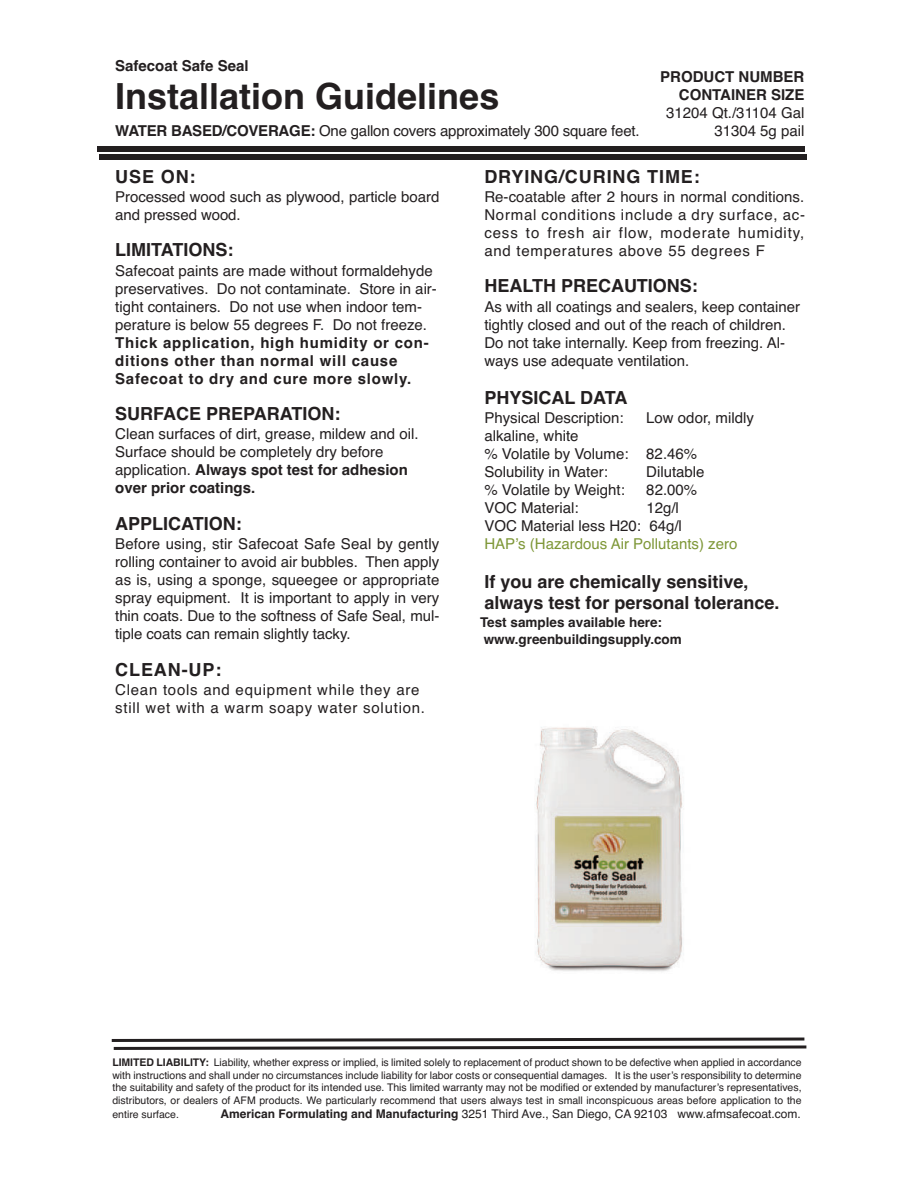
<style>
.page{position:relative;width:918px;height:1188px;background:#fff}
.page>*{position:absolute;margin:0;border:0;box-sizing:border-box;transform-origin:0 0}
.t1{font:700 36px "Helvetica";color:#231f20}
.t2{font:700 18px/21.6px "Helvetica";color:#231f20}
.t3{font:700 18px "Helvetica";letter-spacing:.05em;color:#231f20}
.t4{font:15px/18px "Helvetica";color:#231f20}
.t5{font:700 15px/18px "Helvetica";letter-spacing:.05em;color:#231f20}
.t6{font:15px/18px "Helvetica";letter-spacing:.05em;color:#231f20}
.t7{font:700 15px/18px "Helvetica";color:#231f20;text-align:right}
.t8{font:15px "Helvetica";color:#7e9737}
.t9{font:700 13.5px/16.2px "Helvetica";color:#231f20}
.t10{font:12px "Helvetica";color:#231f20}
.t11{font:10.5px/12.6px "Helvetica";color:#231f20;text-align:justify}
.s1{font-weight:700}
</style>
<div class="page">
<div style="left:99px;top:154px;width:707px;height:5px;background:#231f20"></div>
<img style="left:536px;top:727px;width:147px;height:245px">
<div style="left:97px;top:146px;width:707px;height:6px;background:#231f20"></div>
<svg style="left:111px;top:1037px;width:696px;height:13px"></svg>
<p class="t7" style="left:115px;top:58px;width:135px">Safecoat Safe Seal</p>
<h1 class="t1" style="left:115px;top:83px;width:386px">Installation Guidelines</h1>
<p class="t4" style="left:115px;top:123px;width:526px"><span class="s1">WATER BASED/COVERAGE:</span> One gallon covers approximately 300 square feet.</p>
<p class="t7" style="left:660px;top:69px;width:146px">PRODUCT NUMBER<br>CONTAINER SIZE</p>
<p class="t4" style="left:666px;top:105px;width:140px;text-align:right">31204 Qt./31104 Gal<br>31304 5g pail</p>
<p class="t2" style="left:115px;top:167px;width:82px">USE ON:</p>
<p class="t4" style="left:115px;top:189px;width:326px">Processed wood such as plywood, particle board and pressed wood.</p>
<p class="t2" style="left:115px;top:241px;width:120px">LIMITATIONS:</p>
<p class="t4" style="left:115px;top:263px;width:323px">Safecoat paints are made without formaldehyde preservatives. Do not contaminate. Store in air&shy;tight containers. Do not use when indoor tem&shy;perature is below 55 degrees F. Do not freeze.</p>
<p class="t5" style="left:115px;top:335px;width:315px">Thick application, high humidity or con&shy;ditions other than normal will cause<br>Safecoat to dry and cure more slowly.</p>
<p class="t2" style="left:115px;top:405px;width:227px">SURFACE PREPARATION:</p>
<p class="t4" style="left:115px;top:427px;width:305px">Clean surfaces of dirt, grease, mildew and oil.<br>Surface should be completely dry before application. <span class="s1">Always spot test for adhesion over prior coatings.</span></p>
<p class="t2" style="left:115px;top:515px;width:128px">APPLICATION:</p>
<p class="t4" style="left:115px;top:536px;width:326px;text-align:justify">Before using, stir Safecoat Safe Seal by gently rolling container to avoid air bubbles. Then apply as is, using a sponge, squeegee or appropriate spray equipment. It is important to apply in very thin coats. Due to the softness of Safe Seal, mul&shy;tiple coats can remain slightly tacky.</p>
<p class="t2" style="left:115px;top:660px;width:108px">CLEAN-UP:</p>
<p class="t6" style="left:115px;top:682px;width:311px">Clean tools and equipment while they are still wet with a warm soapy water solution.</p>
<p class="t3" style="left:484px;top:170px;width:217px">DRYING/CURING TIME:</p>
<p class="t4" style="left:484px;top:189px;width:322px;text-align:justify">Re-coatable after 2 hours in normal conditions.<br>Normal conditions include a dry surface, ac&shy;cess to fresh air flow, moderate humidity, and temperatures above 55 degrees F</p>
<p class="t2" style="left:484px;top:277px;width:215px">HEALTH PRECAUTIONS:</p>
<p class="t4" style="left:484px;top:299px;width:317px">As with all coatings and sealers, keep container tightly closed and out of the reach of children.<br>Do not take internally. Keep from freezing. Al&shy;ways use adequate ventilation.</p>
<p class="t2" style="left:484px;top:389px;width:145px">PHYSICAL DATA</p>
<p class="t4" style="left:484px;top:410px;width:141px">Physical Description:</p>
<p class="t4" style="left:646px;top:410px;width:109px">Low odor, mildly</p>
<p class="t4" style="left:484px;top:428px;width:214px">alkaline, white<br>% Volatile by Volume: 82.46%<br>Solubility in Water:</p>
<p class="t4" style="left:646px;top:464px;width:60px">Dilutable</p>
<p class="t4" style="left:484px;top:482px;width:142px">% Volatile by Weight:</p>
<p class="t4" style="left:646px;top:482px;width:52px">82.00%</p>
<p class="t4" style="left:484px;top:500px;width:96px">VOC Material:</p>
<p class="t4" style="left:484px;top:500px;width:199px;text-align:right">12g/l<br>VOC Material less H20: 64g/l</p>
<p class="t8" style="left:484px;top:538px;width:255px">HAP’s (Hazardous Air Pollutants) zero</p>
<p class="t2" style="left:484px;top:572px;width:297px">If you are chemically sensitive, always test for personal tolerance.</p>
<p class="t9" style="left:519px;top:616px;width:287px;text-indent:-35px">Test samples available here:<br>th greendesigncenter.com/product/afm-2oz-</p>
<p class="t9" style="left:480px;top:616px;width:203px">Test samples available here: www.greenbuildingsupply.com</p>
<p class="t11" style="left:112px;top:1057px;width:691px"><span class="s1">LIMITED LIABILITY:</span> Liability, whether express or implied, is limited solely to replacement of product shown to be defective when applied in accordance with instructions and shall under no circumstances include liability for labor costs or consequential damages. It is the user’s responsibility to determine the suitability and safety of the product for its intended use. This limited warranty may not be modified or extended by manufacturer’s representatives, distributors, or dealers of AFM products. We particularly recommend that users always test in small inconspicuous areas before application to the</p>
<p class="t11" style="left:112px;top:1109px;width:68px">entire surface.</p>
<p class="t10" style="left:220px;top:1109px;width:582px"><span class="s1">American Formulating and Manufacturing</span> 3251 Third Ave., San Diego, CA 92103 www.afmsafecoat.com.</p>
</div>
